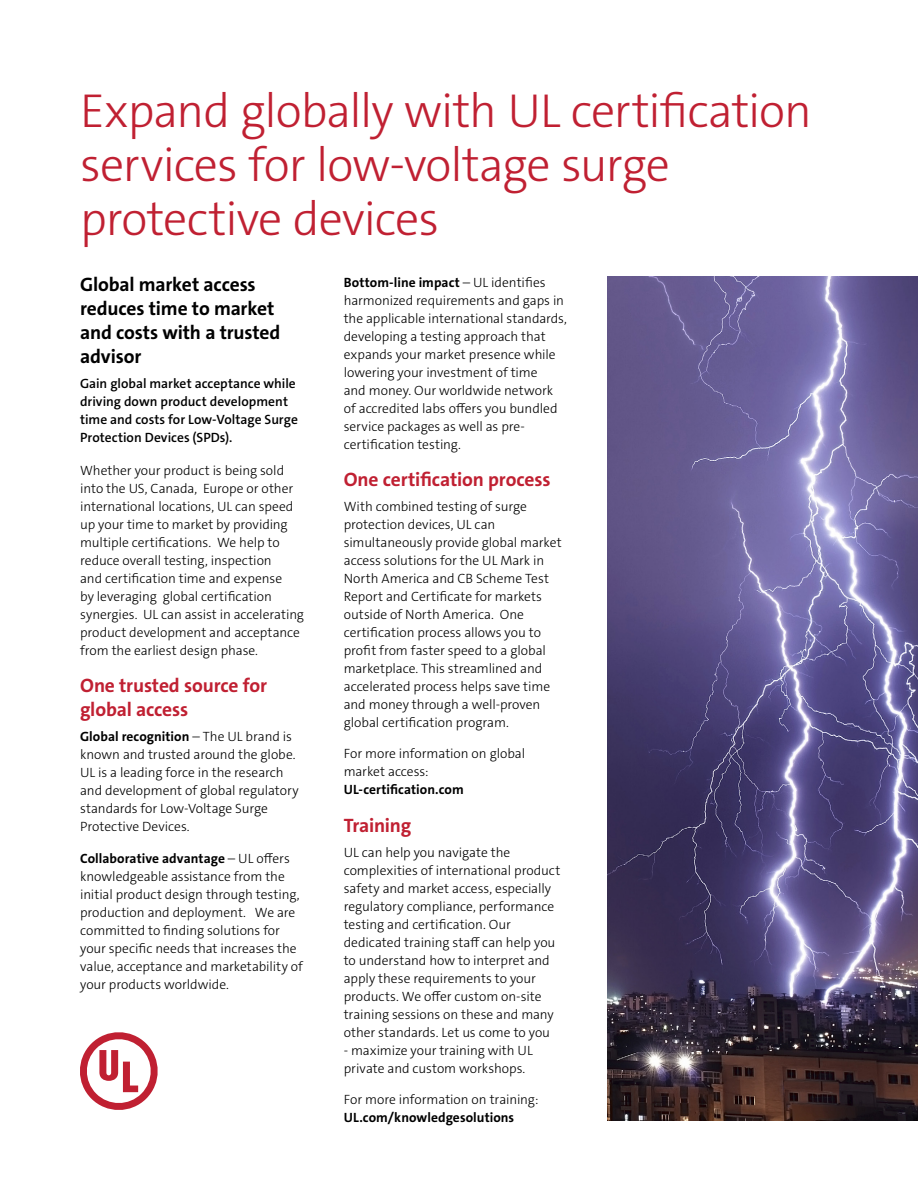
<style>
.page{position:relative;width:918px;height:1188px;background:#fff}
.page>*{position:absolute;margin:0;border:0;box-sizing:border-box;transform-origin:0 0}
.t1{font:300 48px/54px "The Sans C5";letter-spacing:-.02em;color:#c02032}
.t2{font:700 19.5px/24px "The Sans C5";letter-spacing:-.01em;color:#000}
.t3{font:700 19.5px/24px "The Sans C5";letter-spacing:-.01em;color:#c02032}
.t4{font:300 13.5px/18px "The Sans C5";letter-spacing:-.005em;color:#000}
.t5{font:600 13.5px/18px "The Sans C5";color:#000}
.t6{font:700 13.5px "The Sans C5";letter-spacing:.005em;color:#000}
.s1{font-weight:700}
</style>
<div class="page">
<svg style="left:80px;top:1032px;width:78px;height:78px"></svg>
<img style="left:607px;top:277px;width:311px;height:843px">
<h1 class="t1" style="left:80px;top:84px;width:733px">Expand globally with UL certification services for low-voltage surge protective devices</h1>
<h2 class="t2" style="left:80px;top:273px;width:202px">Global market access reduces time to market and costs with a trusted advisor</h2>
<p class="t5" style="left:80px;top:374px;width:219px">Gain global market acceptance while driving down product development time and costs for Low-Voltage Surge Protection Devices (SPDs).</p>
<p class="t4" style="left:80px;top:461px;width:226px">Whether your product is being sold into the US, Canada, Europe or other international locations, UL can speed up your time to market by providing multiple certifications. We help to reduce overall testing, inspection<br>and certification time and expense<br>by leveraging global certification synergies. UL can assist in accelerating product development and acceptance from the earliest design phase.</p>
<h2 class="t3" style="left:80px;top:674px;width:189px">One trusted source for global access</h2>
<p class="t4" style="left:80px;top:728px;width:220px"><span class="s1">Global recognition</span> – The UL brand is known and trusted around the globe.<br>UL is a leading force in the research and development of global regulatory standards for Low-Voltage Surge Protective Devices.</p>
<p class="t4" style="left:80px;top:849px;width:224px"><span class="s1">Collaborative advantage</span> – UL offers knowledgeable assistance from the initial product design through testing, production and deployment. We are committed to finding solutions for your specific needs that increases the value, acceptance and marketability of your products worldwide.</p>
<p class="t4" style="left:344px;top:273px;width:225px"><span class="s1">Bottom-line impact</span> – UL identifies harmonized requirements and gaps in the applicable international standards, developing a testing approach that expands your market presence while lowering your investment of time<br>and money. Our worldwide network of accredited labs offers you bundled service packages as well as pre&shy;certification testing.</p>
<h2 class="t3" style="left:344px;top:468px;width:208px">One certification process</h2>
<p class="t4" style="left:344px;top:497px;width:219px">With combined testing of surge protection devices, UL can simultaneously provide global market access solutions for the UL Mark in North America and CB Scheme Test Report and Certificate for markets outside of North America. One certification process allows you to profit from faster speed to a global marketplace. This streamlined and accelerated process helps save time and money through a well-proven global certification program.</p>
<p class="t4" style="left:344px;top:745px;width:183px">For more information on global market access:</p>
<p class="t6" style="left:344px;top:781px;width:122px">UL-certification.com</p>
<h2 class="t3" style="left:344px;top:813px;width:69px">Training</h2>
<p class="t4" style="left:344px;top:843px;width:218px">UL can help you navigate the complexities of international product safety and market access, especially regulatory compliance, performance testing and certification. Our dedicated training staff can help you to understand how to interpret and apply these requirements to your products. We offer custom on-site training sessions on these and many other standards. Let us come to you</p>
<p class="t4" style="left:344px;top:1041px;width:191px">- maximize your training with UL private and custom workshops.</p>
<p class="t4" style="left:344px;top:1091px;width:196px">For more information on training:</p>
<p class="t6" style="left:344px;top:1109px;width:172px">UL.com/knowledgesolutions</p>
</div>
